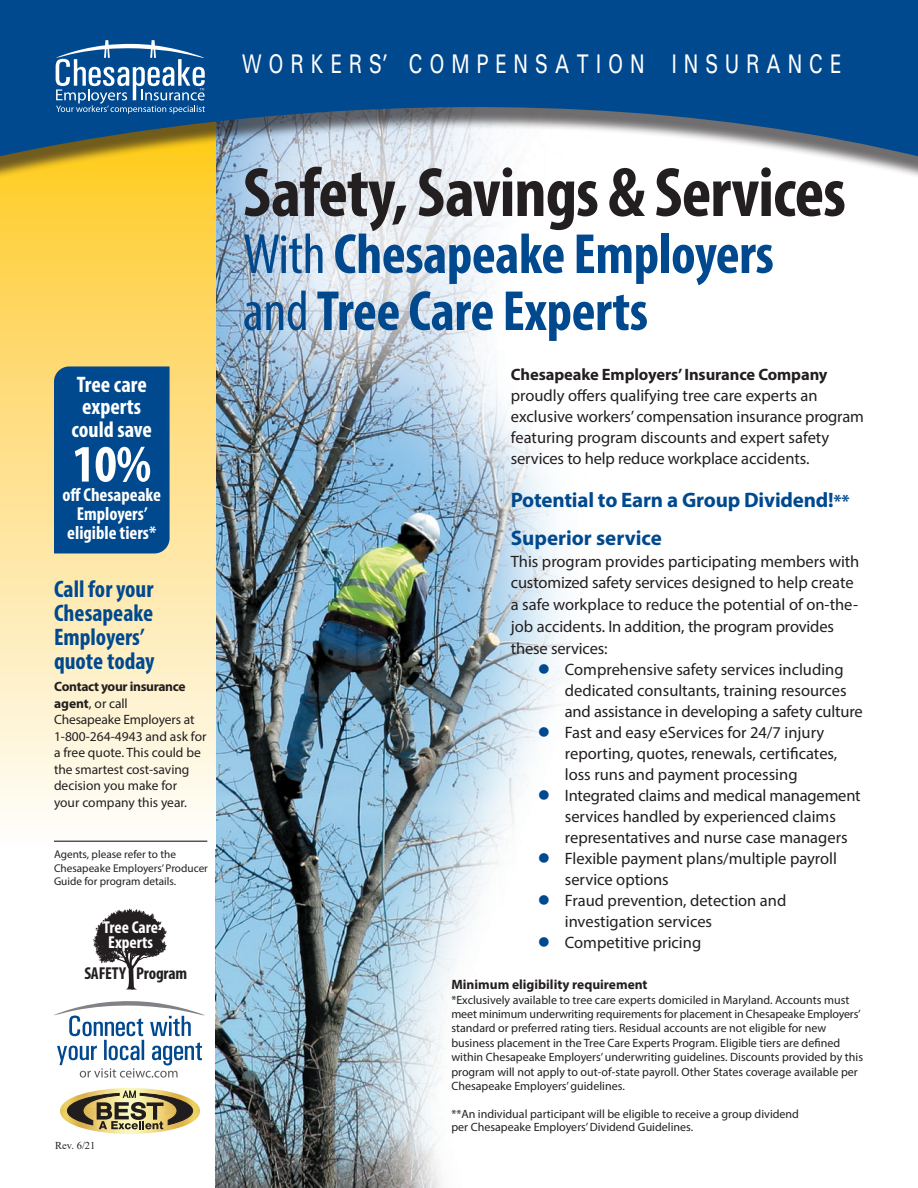
<style>
.page{position:relative;width:918px;height:1188px;background:#fff}
.page>*{position:absolute;margin:0;border:0;box-sizing:border-box;transform-origin:0 0}
.t1{font:700 condensed 70.5px "Myriad Pro";letter-spacing:-.015em;color:#231f20}
.t2{font:700 condensed 57px "Myriad Pro";letter-spacing:-.01em;color:#01498e}
.t3{font:700 condensed 52.8px "Myriad Pro";color:#fff}
.t4{font:500 27px "Univers";color:#fff;scale:.75 1}
.t5{font:700 condensed 24px/24px "Myriad Pro";color:#01498e}
.t6{font:700 condensed 22.5px/22.5px "Myriad Pro";color:#fff}
.t7{font:700 21px "Myriad Pro";letter-spacing:-.01em;color:#01498e}
.t8{font:700 condensed 18.75px/19.2px "Myriad Pro";color:#fff;text-align:center}
.t9{font:700 condensed 17.25px "Myriad Pro";color:#fff}
.t10{font:700 condensed 17.25px "Myriad Pro";letter-spacing:-.01em;color:#231f20}
.t11{font:16.5px/21px "Myriad Pro";color:#231f20}
.t12{font:13.5px/16.5px "Myriad Pro";color:#231f20}
.t13{font:700 13.5px/16.5px "Myriad Pro";letter-spacing:-.025em;color:#231f20}
.t14{font:700 13.5px "Myriad Pro";color:#231f20}
.t15{font:12px/14.4px "Myriad Pro";color:#231f20}
.t16{font:11.25px/13.5px "Myriad Pro";color:#231f20}
.t17{font:10.5px "Times New Roman";color:#231f20}
.s1{font-weight:400}
.s2{font-weight:700}
.s3{font-size:18px}
.s4{color:#01498e}
</style>
<div class="page">
<img style="left:215px;top:182px;width:352px;height:1006px">
<div style="left:0;top:116px;width:216px;height:733px;background:linear-gradient(to bottom,#ffc825,#fdfdfe)"></div>
<div style="left:0;top:0;width:918px;height:182px;background:#231f20;opacity:.65"></div>
<svg style="left:0;top:0;width:918px;height:160px;background:#2e6495"></svg>
<svg style="left:56px;top:40px;width:149px;height:74px"></svg>
<svg style="left:54px;top:366px;width:116px;height:187px;background:#0f518d"></svg>
<div style="left:61px;top:375px;width:102px;height:174px;background:#01498e"></div>
<hr style="left:54px;top:841px;width:153px;height:1px;background:#231f20">
<svg style="left:54px;top:1001px;width:151px;height:77px"></svg>
<img style="left:60px;top:1088px;width:140px;height:46px">
<svg style="left:67px;top:1091px;width:126px;height:38px;background:#9a8c60"></svg>
<svg style="left:93px;top:909px;width:74px;height:81px"></svg>
<svg style="left:511px;top:675px;width:16px;height:1px"></svg>
<svg style="left:511px;top:738px;width:16px;height:1px"></svg>
<svg style="left:511px;top:801px;width:16px;height:1px"></svg>
<svg style="left:511px;top:864px;width:16px;height:1px"></svg>
<svg style="left:511px;top:906px;width:16px;height:1px"></svg>
<svg style="left:511px;top:948px;width:16px;height:1px"></svg>
<p class="t4" style="left:242px;top:46px;width:801px">W O R K E R S’ C O M P E N S A T I O N I N S U R A N C E</p>
<p class="t6" style="left:77px;top:372px;width:72px">Tree care experts</p>
<p class="t6" style="left:72px;top:417px;width:82px">could save</p>
<p class="t3" style="left:72px;top:431px;width:80px">10%</p>
<p class="t8" style="left:63px;top:484px;width:100px">off Chesapeake<br>Employers’</p>
<p class="t8" style="left:67px;top:523px;width:90px">eligible tiers*</p>
<p class="t5" style="left:54px;top:577px;width:101px">Call for your<br>Chesapeake</p>
<p class="t5" style="left:54px;top:625px;width:92px">Employers’</p>
<p class="t5" style="left:54px;top:649px;width:102px">quote today</p>
<p class="t13" style="left:54px;top:678px;width:133px">Contact your insurance agent<span class="s1">, or call</span></p>
<p class="t12" style="left:54px;top:711px;width:154px">Chesapeake Employers at<br>1-800-264-4943 and ask for a free quote. This could be the smartest cost-saving</p>
<p class="t12" style="left:54px;top:777px;width:125px">decision you make for</p>
<p class="t12" style="left:54px;top:794px;width:135px">your company this year.</p>
<p class="t16" style="left:54px;top:848px;width:156px">Agents, please refer to the<br>Chesapeake Employers’ Producer<br>Guide for program details.</p>
<p class="t9" style="left:103px;top:917px;width:56px">Tree Care</p>
<p class="t9" style="left:108px;top:931px;width:46px">Experts</p>
<p class="t10" style="left:84px;top:962px;width:104px">SAFETY Program</p>
<p class="t17" style="left:55px;top:1138px;width:42px">Rev. 6/21</p>
<p class="t1" style="left:243px;top:148px;width:604px">Safety, Savings &amp; Services</p>
<p class="t2" style="left:243px;top:218px;width:532px"><span class="s1">With</span> Chesapeake Employers</p>
<p class="t2" style="left:243px;top:275px;width:407px"><span class="s1">and</span> Tree Care Experts</p>
<p class="t11" style="left:511px;top:363px;width:318px"><span class="s2">Chesapeake Employers’ Insurance Company </span>proudly offers qualifying tree care experts an</p>
<p class="t11" style="left:511px;top:405px;width:355px">exclusive workers’ compensation insurance program featuring program discounts and expert safety services to help reduce workplace accidents.</p>
<p class="t7" style="left:511px;top:486px;width:340px">Potential to Earn a Group Dividend!<span class="s3">**</span></p>
<p class="t7" style="left:511px;top:524px;width:153px">Superior service</p>
<p class="t11" style="left:511px;top:550px;width:350px;line-height:21.8px">This program provides participating members with customized safety services designed to help create a safe workplace to reduce the potential of on-the&shy;job accidents. In addition, the program provides these services:</p>
<p class="t11" style="left:565px;top:658px;width:300px;text-indent:-27px"><span class="s4">●</span> Comprehensive safety services including dedicated consultants, training resources and assistance in developing a safety culture</p>
<p class="t11" style="left:565px;top:721px;width:274px;text-indent:-27px"><span class="s4">●</span> Fast and easy eServices for 24/7 injury reporting, quotes, renewals, certificates,</p>
<p class="t11" style="left:565px;top:763px;width:234px">loss runs and payment processing</p>
<p class="t11" style="left:565px;top:784px;width:297px;text-indent:-27px"><span class="s4">●</span> Integrated claims and medical management services handled by experienced claims representatives and nurse case managers</p>
<p class="t11" style="left:565px;top:847px;width:274px;text-indent:-27px"><span class="s4">●</span> Flexible payment plans/multiple payroll service options</p>
<p class="t11" style="left:538px;top:889px;width:250px"><span class="s4">●</span> Fraud prevention, detection and</p>
<p class="t11" style="left:565px;top:910px;width:149px">investigation services</p>
<p class="t11" style="left:538px;top:931px;width:165px"><span class="s4">●</span> Competitive pricing</p>
<p class="t14" style="left:451px;top:976px;width:198px">Minimum eligibility requirement</p>
<p class="t15" style="left:451px;top:992px;width:411px">*Exclusively available to tree care experts domiciled in Maryland. Accounts must meet minimum underwriting requirements for placement in Chesapeake Employers’</p>
<p class="t15" style="left:451px;top:1021px;width:413px">standard or preferred rating tiers. Residual accounts are not eligible for new business placement in the Tree Care Experts Program. Eligible tiers are defined within Chesapeake Employers’ underwriting guidelines. Discounts provided by this program will not apply to out-of-state payroll. Other States coverage available per Chesapeake Employers’ guidelines.</p>
<p class="t15" style="left:451px;top:1107px;width:349px">**An individual participant will be eligible to receive a group dividend</p>
<p class="t15" style="left:451px;top:1120px;width:243px">per Chesapeake Employers’ Dividend Guidelines.</p>
</div>
